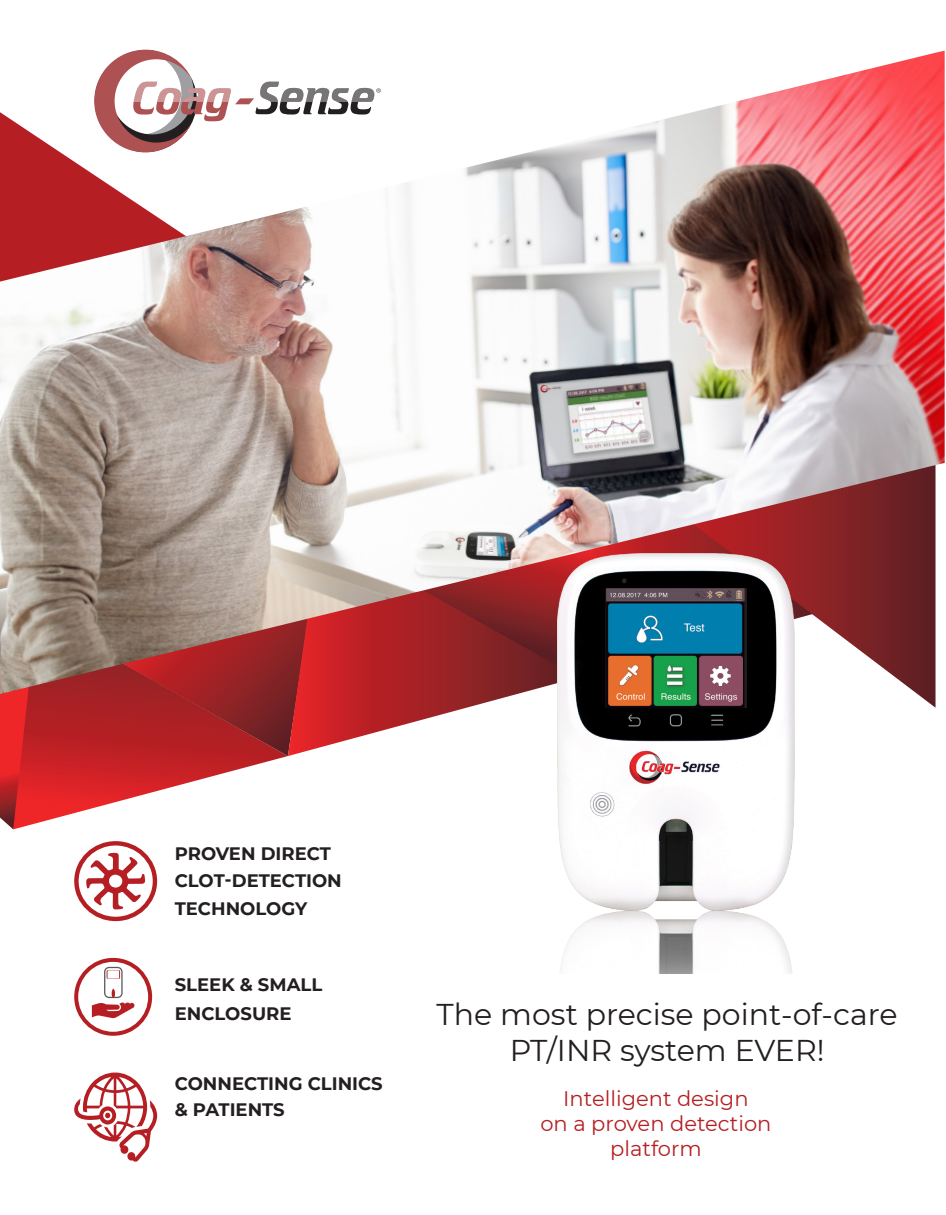
<style>
.page{position:relative;width:946px;height:1215px;background:#fff}
.page>*{position:absolute;margin:0;border:0;box-sizing:border-box;transform-origin:0 0}
.t1{font:30px "Montserrat";color:#231f20}
.t2{font:21px "Montserrat";color:#b51f23}
.t3{font:700 18px/27.6px "Montserrat";color:#231f20}
</style>
<div class="page">
<svg style="left:0;top:694px;width:13px;height:135px;background:#d02d2f"></svg>
<svg style="left:13px;top:694px;width:275px;height:135px"></svg>
<svg style="left:35px;top:694px;width:253px;height:62px;background:#a52024"></svg>
<svg style="left:288px;top:694px;width:229px;height:62px"></svg>
<img style="left:0;top:51px;width:944px;height:643px">
<img style="left:557px;top:553px;width:237px;height:419px">
<svg style="left:90px;top:49px;width:290px;height:110px"></svg>
<svg style="left:74px;top:957px;width:78px;height:78px"></svg>
<svg style="left:74px;top:1072px;width:83px;height:89px"></svg>
<svg style="left:86px;top:852px;width:59px;height:57px"></svg>
<div style="left:74px;top:841px;width:83px;height:79px;border:4px solid #b51f23;border-radius:50%"></div>
<p class="t3" style="left:175px;top:838px;width:168px">PROVEN DIRECT<br>CLOT-DETECTION<br>TECHNOLOGY</p>
<p class="t3" style="left:175px;top:968px;width:149px;line-height:29.1px">SLEEK &amp; SMALL<br>ENCLOSURE</p>
<p class="t3" style="left:175px;top:1069px;width:209px;line-height:26.4px">CONNECTING CLINICS &amp; PATIENTS</p>
<p class="t1" style="left:436px;top:993px;width:462px">The most precise point-of-care</p>
<p class="t1" style="left:509px;top:1029px;width:316px">PT/INR system EVER!</p>
<p class="t2" style="left:563px;top:1083px;width:187px">Intelligent design</p>
<p class="t2" style="left:540px;top:1108px;width:232px">on a proven detection</p>
<p class="t2" style="left:610px;top:1133px;width:93px">platform</p>
</div>
